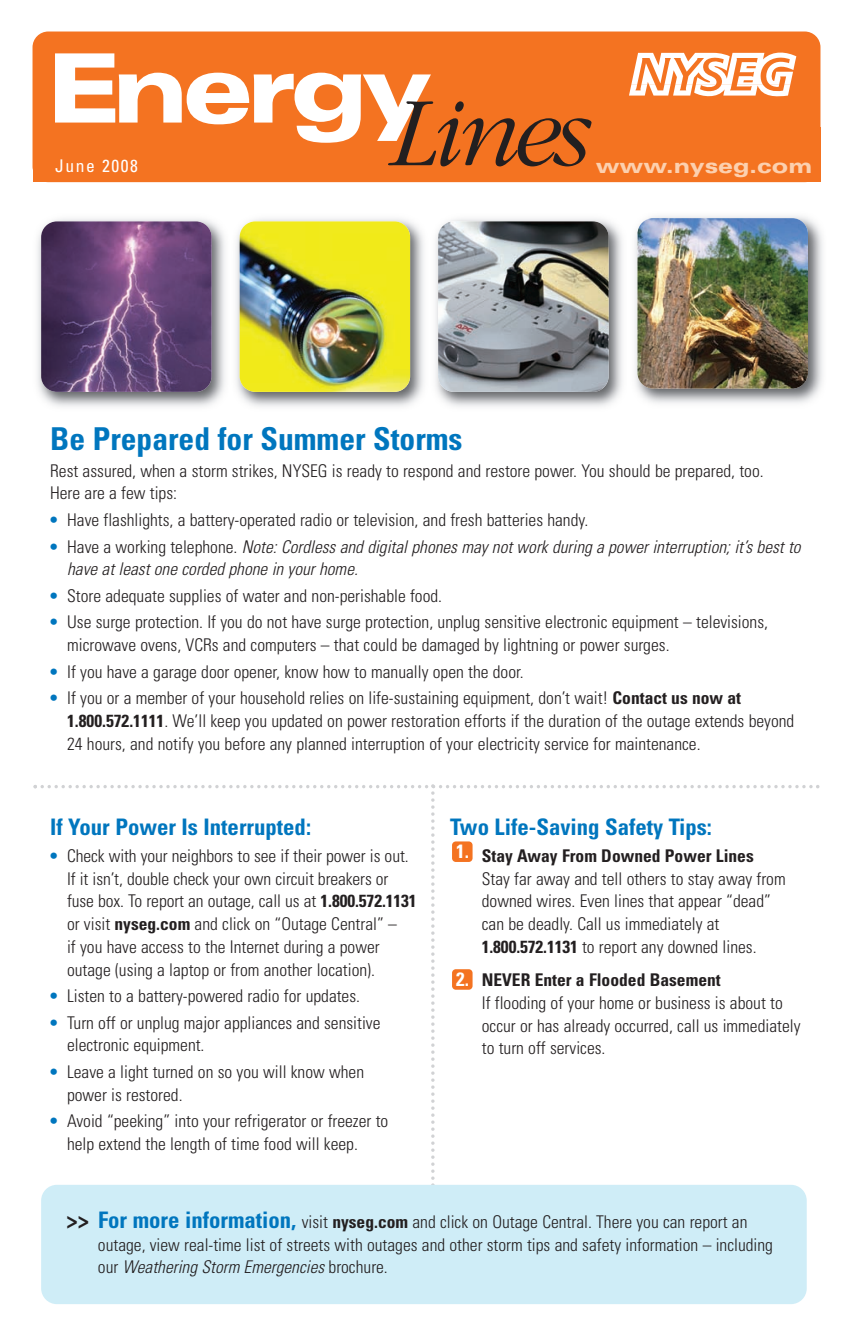
<style>
.page{position:relative;width:851px;height:1340px;background:#fff}
.page>*{position:absolute;margin:0;border:0;box-sizing:border-box;transform-origin:0 0}
.t1{font:italic 300 102.38px "Garamond";letter-spacing:-.055em;color:#231f20}
.t2{font:900 expanded 95.73px "Univers";letter-spacing:-.075em;color:#fff}
.t3{font:700 condensed 31.5px "Univers";color:#0076be}
.t4{font:700 condensed 22.75px "Univers";color:#0076be}
.t5{font:900 expanded 20.12px "Univers";color:#fcd0af}
.t6{font:700 condensed 19.25px "Univers";color:#fff}
.t7{font:300 condensed 17.5px/22.8px "Univers";color:#231f20}
.t8{font:italic 300 condensed 17.5px/22.8px "Univers";color:#231f20}
.t9{font:700 condensed 17.5px "Univers";color:#231f20}
.t10{font:condensed 17.5px "Univers";letter-spacing:.09em;color:#fff}
.s1{font-weight:700;color:#0076be}
.s2{font-weight:700;font-style:normal;color:#0076be}
.s3{font-style:normal}
.s4{font-weight:700}
.s5{font-weight:700;font-size:22.75px}
.s6{font-weight:700;font-size:22.75px;color:#0076be}
.s7{font-style:italic}
</style>
<div class="page">
<div style="left:33px;top:32px;width:787px;height:150px;background:#f47321;border-radius:16px"></div>
<div style="left:33px;top:127px;width:787px;height:55px;background:#f47321"></div>
<svg style="left:629px;top:52px;width:167px;height:45px"></svg>
<img style="left:37px;top:216px;width:786px;height:191px">
<img style="left:41px;top:221px;width:170px;height:171px;border-radius:16px">
<img style="left:240px;top:221px;width:170px;height:171px;border-radius:16px">
<img style="left:438px;top:221px;width:170px;height:171px;border-radius:16px">
<img style="left:637px;top:218px;width:171px;height:170px;border-radius:16px">
<svg style="left:33px;top:784px;width:786px;height:400px"></svg>
<div style="left:41px;top:1184px;width:765px;height:120px;background:#cfedf7;border-radius:16px"></div>
<h2 class="t2" style="left:45px;top:53px;width:388px">Energy</h2>
<p class="t10" style="left:55px;top:160px;width:84px">June 2008</p>
<h1 class="t1" style="left:385px;top:70px;width:201px">Lines</h1>
<p class="t5" style="left:595px;top:158px;width:218px">www.nyseg.com</p>
<h3 class="t3" style="left:50px;top:427px;width:414px">Be Prepared for Summer Storms</h3>
<p class="t7" style="left:50px;top:460px;width:715px">Rest assured, when a storm strikes, NYSEG is ready to respond and restore power. You should be prepared, too.<br>Here are a few tips:</p>
<p class="t7" style="left:50px;top:510px;width:539px"><span class="s1">•</span> Have flashlights, a battery-operated radio or television, and fresh batteries handy.</p>
<p class="t8" style="left:67px;top:536px;width:735px;text-indent:-17px"><span class="s2">•</span> <span class="s3">Have a working telephone.</span> Note: Cordless and digital phones may not work during a power interruption; it’s best to have at least one corded phone in your home.</p>
<p class="t7" style="left:50px;top:586px;width:393px"><span class="s1">•</span> Store adequate supplies of water and non-perishable food.</p>
<p class="t7" style="left:67px;top:612px;width:702px;text-indent:-17px"><span class="s1">•</span> Use surge protection. If you do not have surge protection, unplug sensitive electronic equipment – televisions, microwave ovens, VCRs and computers – that could be damaged by lightning or power surges.</p>
<p class="t7" style="left:50px;top:661px;width:475px"><span class="s1">•</span> If you have a garage door opener, know how to manually open the door.</p>
<p class="t7" style="left:67px;top:688px;width:728px;text-indent:-17px"><span class="s1">•</span> If you or a member of your household relies on life-sustaining equipment, don’t wait! <span class="s4">Contact us now at<br>1.800.572.1111</span>. We’ll keep you updated on power restoration efforts if the duration of the outage extends beyond<br>24 hours, and notify you before any planned interruption of your electricity service for maintenance.</p>
<h3 class="t4" style="left:50px;top:818px;width:262px">If Your Power Is Interrupted:</h3>
<p class="t7" style="left:67px;top:845px;width:351px;text-indent:-17px"><span class="s1">•</span> Check with your neighbors to see if their power is out.<br>If it isn’t, double check your own circuit breakers or fuse box. To report an outage, call us at <span class="s4">1.800.572.1131 </span>or visit <span class="s4">nyseg.com</span> and click on “Outage Central” –<br>if you have access to the Internet during a power outage (using a laptop or from another location).</p>
<p class="t7" style="left:50px;top:986px;width:311px"><span class="s1">•</span> Listen to a battery-powered radio for updates.</p>
<p class="t7" style="left:67px;top:1012px;width:315px;text-indent:-17px"><span class="s1">•</span> Turn off or unplug major appliances and sensitive electronic equipment.</p>
<p class="t7" style="left:67px;top:1061px;width:298px;text-indent:-17px"><span class="s1">•</span> Leave a light turned on so you will know when power is restored.</p>
<p class="t7" style="left:67px;top:1111px;width:323px;text-indent:-17px"><span class="s1">•</span> Avoid “peeking” into your refrigerator or freezer to help extend the length of time food will keep.</p>
<h3 class="t4" style="left:450px;top:818px;width:263px">Two Life-Saving Safety Tips:</h3>
<p class="t9" style="left:482px;top:849px;width:273px">Stay Away From Downed Power Lines</p>
<p class="t7" style="left:482px;top:868px;width:305px">Stay far away and tell others to stay away from downed wires. Even lines that appear “dead” can be deadly. Call us immediately at <span class="s4">1.800.572.1131</span> to report any downed lines.</p>
<p class="t9" style="left:482px;top:973px;width:240px">NEVER Enter a Flooded Basement</p>
<p class="t7" style="left:482px;top:992px;width:320px">If flooding of your home or business is about to occur or has already occurred, call us immediately to turn off services.</p>
<p class="t6" style="left:456px;top:844px;width:14px">1.</p>
<p class="t6" style="left:456px;top:971px;width:14px">2.</p>
<p class="t7" style="left:98px;top:1211px;width:676px;text-indent:-31px"><span class="s5">&gt;&gt;</span> <span class="s6">For more information,</span> visit <span class="s4">nyseg.com</span> and click on Outage Central. There you can report an outage, view real-time list of streets with outages and other storm tips and safety information – including our <span class="s7">Weathering Storm Emergencies</span> brochure.</p>
</div>
